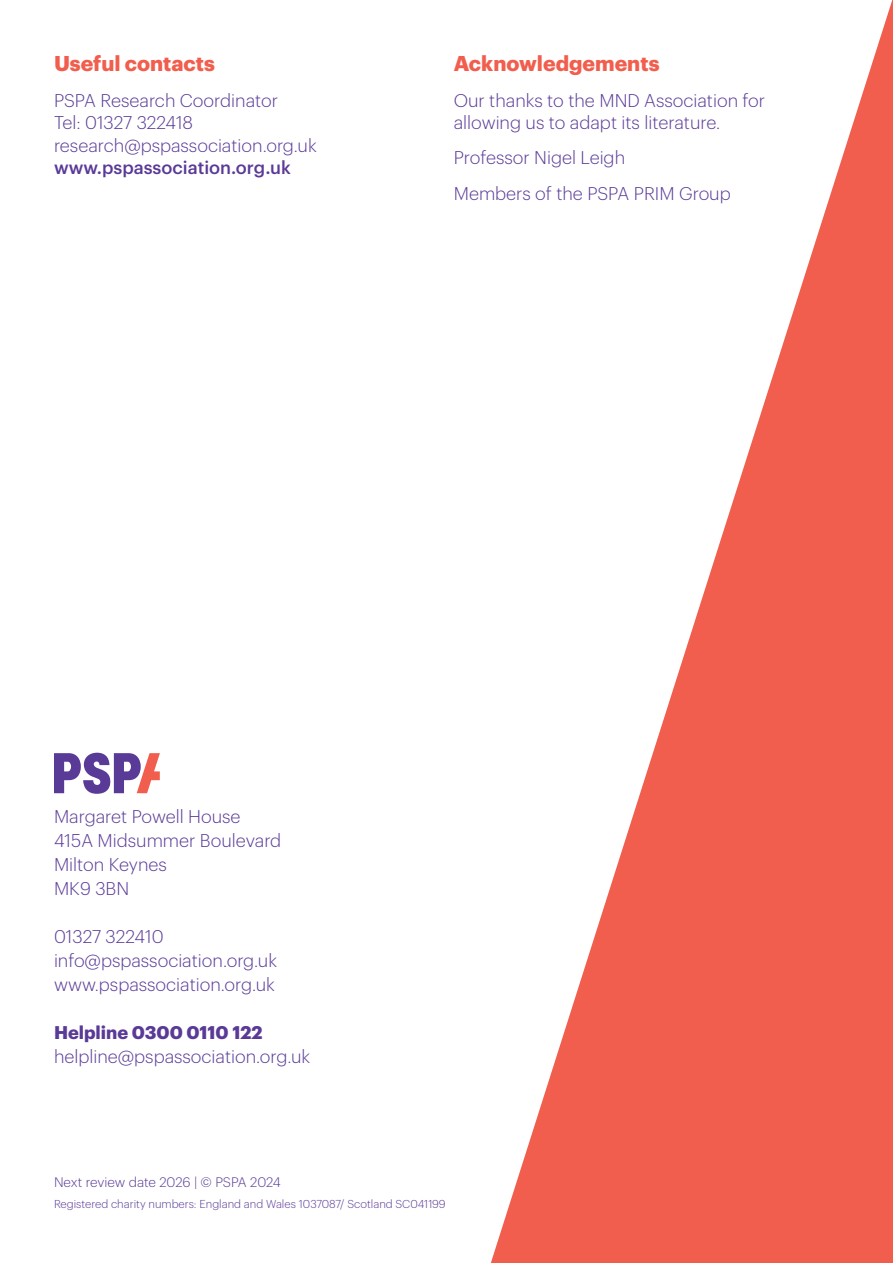
<style>
.page{position:relative;width:893px;height:1263px;background:#fff}
.page>*{position:absolute;margin:0;border:0;box-sizing:border-box;transform-origin:0 0}
.Ben_sub_head{font:700 21px "Graphik";color:#f15e4d}
.Ben_main_text{font:300 18px/24px "Graphik";color:#5a3a97}
.t1{font:500 18px "Graphik";color:#5a3a97}
.t2{font:700 18px "Graphik";color:#5a3a97}
.t3{font:300 13.5px "Graphik";letter-spacing:-.005em;color:#5a3a97}
.t4{font:300 11.25px "Graphik";color:#5a3a97}
</style>
<div class="page">
<svg style="left:491px;top:0;width:402px;height:1263px"></svg>
<svg style="left:54px;top:753px;width:106px;height:41px"></svg>
<p class="Ben_sub_head" style="left:54px;top:47px;width:162px">Useful contacts</p>
<p class="Ben_main_text" style="left:54px;top:87px;width:226px">PSPA Research Coordinator</p>
<p class="Ben_main_text" style="left:54px;top:109px;width:141px">Tel: 01327 322418</p>
<p class="Ben_main_text" style="left:54px;top:132px;width:264px">research@pspassociation.org.uk</p>
<p class="t1" style="left:54px;top:154px;width:238px">www.pspassociation.org.uk</p>
<p class="Ben_sub_head" style="left:454px;top:47px;width:207px">Acknowledgements</p>
<p class="Ben_main_text" style="left:454px;top:87px;width:313px;line-height:22.5px">Our thanks to the MND Association for allowing us to adapt its literature.</p>
<p class="Ben_main_text" style="left:454px;top:144px;width:173px">Professor Nigel Leigh</p>
<p class="Ben_main_text" style="left:454px;top:180px;width:279px">Members of the PSPA PRIM Group</p>
<p class="Ben_main_text" style="left:54px;top:803px;width:229px">Margaret Powell House<br>415A Midsummer Boulevard<br>Milton Keynes</p>
<p class="Ben_main_text" style="left:54px;top:875px;width:77px">MK9 3BN</p>
<p class="Ben_main_text" style="left:54px;top:923px;width:111px">01327 322410</p>
<p class="Ben_main_text" style="left:54px;top:947px;width:225px">info@pspassociation.org.uk</p>
<p class="Ben_main_text" style="left:54px;top:971px;width:223px">www.pspassociation.org.uk</p>
<p class="t2" style="left:54px;top:1018px;width:210px">Helpline 0300 0110 122</p>
<p class="Ben_main_text" style="left:54px;top:1043px;width:258px">helpline@pspassociation.org.uk</p>
<p class="t3" style="left:54px;top:1172px;width:228px">Next review date 2026 | © PSPA 2024</p>
<p class="t4" style="left:54px;top:1196px;width:393px">Registered charity numbers: England and Wales 1037087/ Scotland SC041199</p>
</div>
